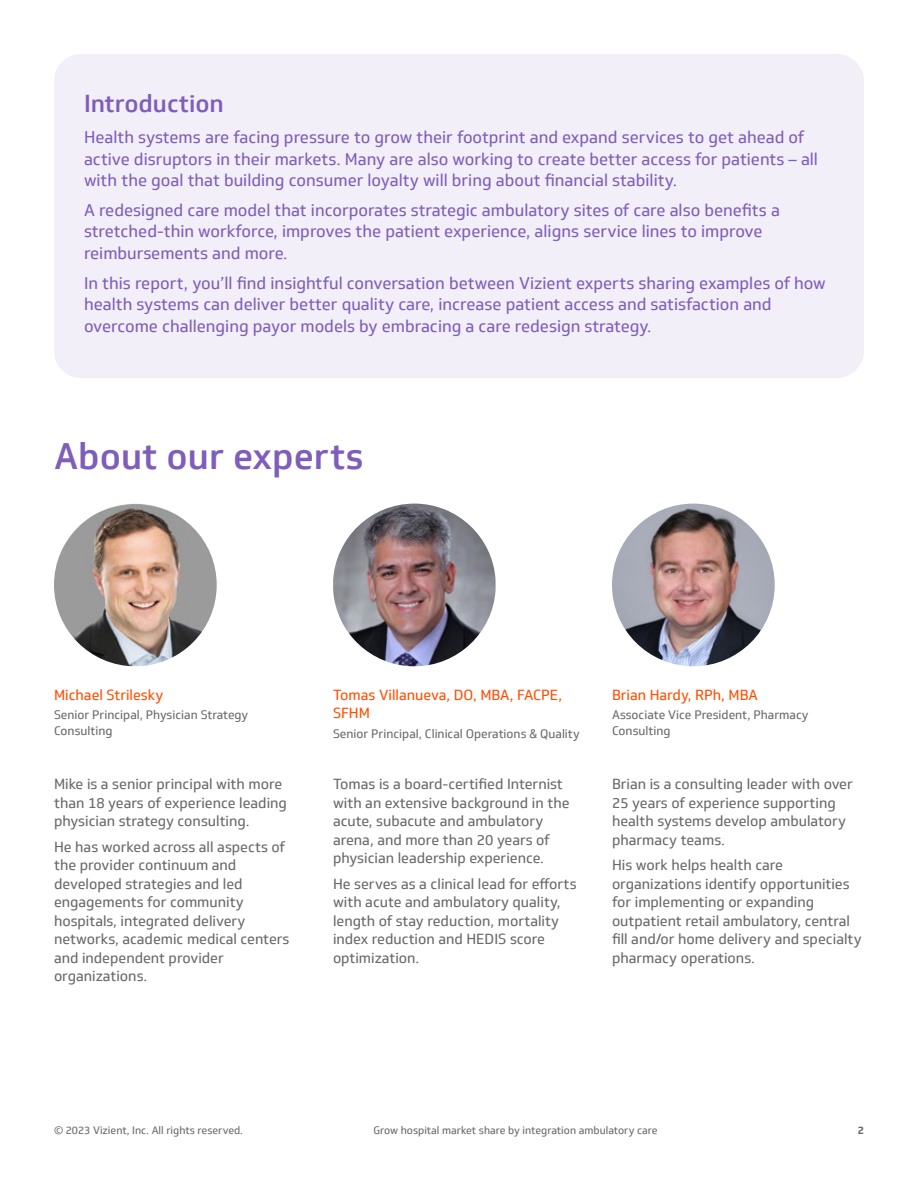
<style>
.page{position:relative;width:918px;height:1188px;background:#fff}
.page>*{position:absolute;margin:0;border:0;box-sizing:border-box;transform-origin:0 0}
.t1{font:500 36px "Soleto";color:#7f5eba}
.t2{font:500 24px "Soleto";color:#7f5eba}
.t3{font:16.5px/21.5px "Soleto";color:#7f5eba}
.t4{font:14.25px/18.6px "Soleto";color:#696969}
.t5{font:14.25px/18.6px "Soleto";color:#ff4e00}
.t6{font:12px/15.6px "Soleto";color:#696969}
.t7{font:10.5px "Soleto";color:#696969}
.t8{font:700 10.5px "Soleto";color:#696969}
</style>
<div class="page">
<div style="left:54px;top:54px;width:810px;height:324px;background:#f2eff8;border-radius:27px"></div>
<img style="left:54px;top:504px;width:163px;height:162px;border-radius:81px">
<img style="left:333px;top:504px;width:163px;height:162px;border-radius:79px">
<img style="left:612px;top:504px;width:163px;height:162px;border-radius:81px">
<h2 class="t2" style="left:84px;top:89px;width:141px">Introduction</h2>
<p class="t3" style="left:84px;top:127px;width:736px">Health systems are facing pressure to grow their footprint and expand services to get ahead of active disruptors in their markets. Many are also working to create better access for patients – all with the goal that building consumer loyalty will bring about financial stability.</p>
<p class="t3" style="left:84px;top:200px;width:697px">A redesigned care model that incorporates strategic ambulatory sites of care also benefits a stretched-thin workforce, improves the patient experience, aligns service lines to improve reimbursements and more.</p>
<p class="t3" style="left:84px;top:272px;width:743px">In this report, you’ll find insightful conversation between Vizient experts sharing examples of how health systems can deliver better quality care, increase patient access and satisfaction and overcome challenging payor models by embracing a care redesign strategy.</p>
<h1 class="t1" style="left:54px;top:434px;width:311px">About our experts</h1>
<p class="t5" style="left:54px;top:685px;width:111px">Michael Strilesky</p>
<p class="t6" style="left:54px;top:707px;width:196px">Senior Principal, Physician Strategy<br>Consulting</p>
<p class="t4" style="left:54px;top:775px;width:234px">Mike is a senior principal with more than 18 years of experience leading physician strategy consulting.</p>
<p class="t4" style="left:54px;top:838px;width:237px">He has worked across all aspects of the provider continuum and developed strategies and led engagements for community hospitals, integrated delivery networks, academic medical centers and independent provider organizations.</p>
<p class="t5" style="left:333px;top:685px;width:231px">Tomas Villanueva, DO, MBA, FACPE,<br>SFHM</p>
<p class="t6" style="left:333px;top:726px;width:248px">Senior Principal, Clinical Operations &amp; Quality</p>
<p class="t4" style="left:333px;top:775px;width:238px">Tomas is a board-certified Internist with an extensive background in the acute, subacute and ambulatory arena, and more than 20 years of physician leadership experience.</p>
<p class="t4" style="left:333px;top:875px;width:245px">He serves as a clinical lead for efforts with acute and ambulatory quality, length of stay reduction, mortality index reduction and HEDIS score optimization.</p>
<p class="t5" style="left:612px;top:685px;width:147px">Brian Hardy, RPh, MBA</p>
<p class="t6" style="left:612px;top:707px;width:198px">Associate Vice President, Pharmacy<br>Consulting</p>
<p class="t4" style="left:612px;top:775px;width:242px">Brian is a consulting leader with over<br>25 years of experience supporting health systems develop ambulatory pharmacy teams.</p>
<p class="t4" style="left:612px;top:856px;width:251px">His work helps health care organizations identify opportunities for implementing or expanding outpatient retail ambulatory, central fill and/or home delivery and specialty pharmacy operations.</p>
<p class="t7" style="left:54px;top:1124px;width:191px">© 2023 Vizient, Inc. All rights reserved.</p>
<p class="t7" style="left:374px;top:1124px;width:286px">Grow hospital market share by integration ambulatory care</p>
<p class="t8" style="left:858px;top:1124px;width:8px">2</p>
</div>
